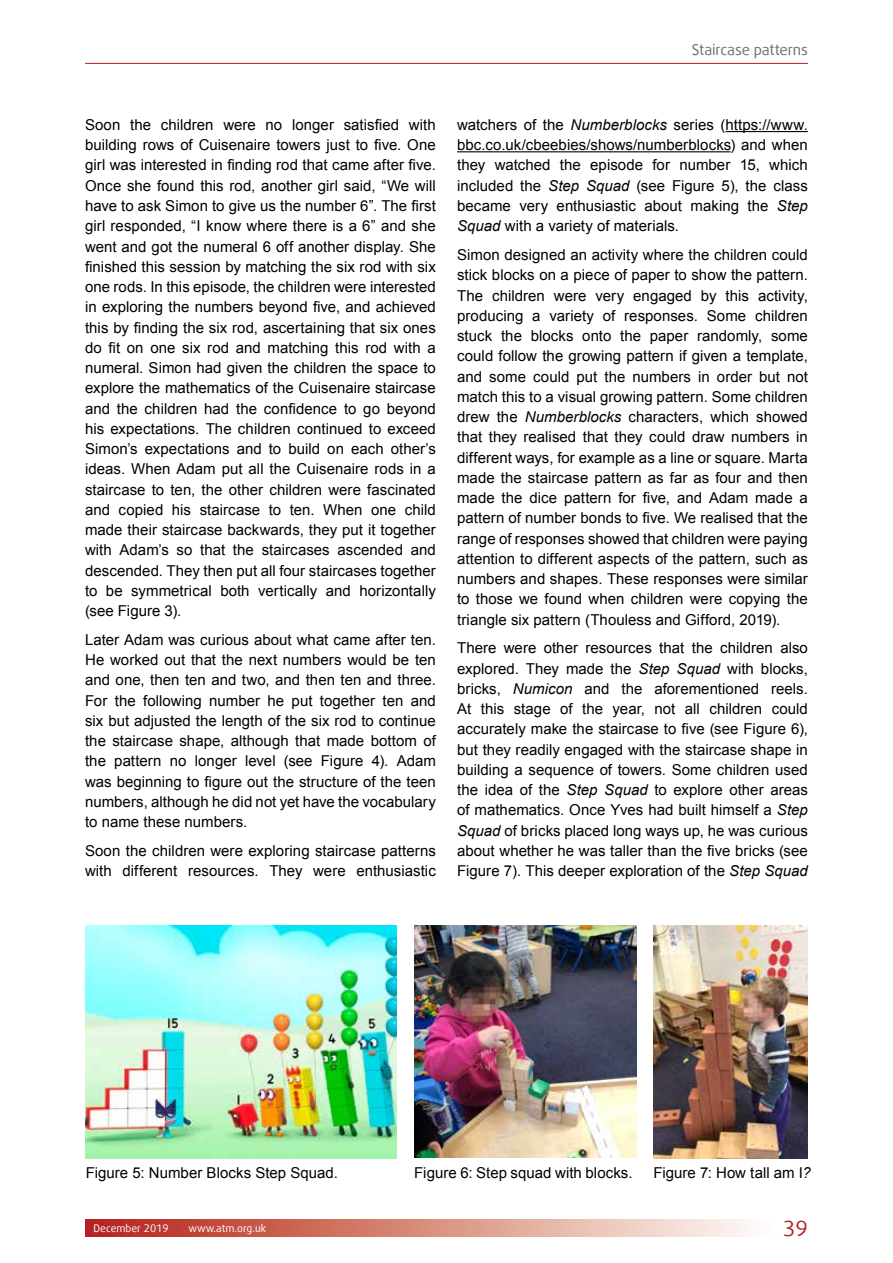
<style>
.page{position:relative;width:893px;height:1263px;background:#fff}
.page>*{position:absolute;margin:0;border:0;box-sizing:border-box;transform-origin:0 0}
.t1{font:21px "Daxline Cyr TF";color:#b62022}
.t2{font:15px/20.2px "Arial";letter-spacing:.005em;color:#000;text-align:justify}
.t3{font:15px "Daxline Cyr TF";letter-spacing:-.01em;color:#706f6f}
.t4{font:10.5px "Daxline Cyr TF";color:#fff}
.s1{font-style:italic}
</style>
<div class="page">
<hr style="left:85px;top:63px;width:723px;height:1px;background:#b62022">
<div style="left:85px;top:1219px;width:689px;height:18px;background:linear-gradient(to right,#b52112,#fefff4)"></div>
<hr style="left:725px;top:131px;width:83px;height:1px;background:#000">
<hr style="left:457px;top:151px;width:273px;height:1px;background:#000">
<img style="left:85px;top:926px;width:312px;height:232px">
<img style="left:414px;top:926px;width:222px;height:232px">
<img style="left:653px;top:926px;width:155px;height:232px">
<p class="t3" style="left:692px;top:40px;width:118px">Staircase patterns</p>
<p class="t2" style="left:85px;top:115px;width:352px">Soon the children were no longer satisfied with building rows of Cuisenaire towers just to five. One girl was interested in finding rod that came after five.<br>Once she found this rod, another girl said, “We will have to ask Simon to give us the number 6”. The first girl responded, “I know where there is a 6” and she went and got the numeral 6 off another display. She finished this session by matching the six rod with six one rods. In this episode, the children were interested in exploring the numbers beyond five, and achieved this by finding the six rod, ascertaining that six ones do fit on one six rod and matching this rod with a numeral. Simon had given the children the space to explore the mathematics of the Cuisenaire staircase and the children had the confidence to go beyond his expectations. The children continued to exceed Simon’s expectations and to build on each other’s ideas. When Adam put all the Cuisenaire rods in a staircase to ten, the other children were fascinated and copied his staircase to ten. When one child made their staircase backwards, they put it together with Adam’s so that the staircases ascended and descended. They then put all four staircases together to be symmetrical both vertically and horizontally (see Figure 3).</p>
<p class="t2" style="left:85px;top:629px;width:352px">Later Adam was curious about what came after ten.<br>He worked out that the next numbers would be ten and one, then ten and two, and then ten and three.<br>For the following number he put together ten and six but adjusted the length of the six rod to continue the staircase shape, although that made bottom of the pattern no longer level (see Figure 4). Adam was beginning to figure out the structure of the teen numbers, although he did not yet have the vocabulary to name these numbers.</p>
<p class="t2" style="left:85px;top:841px;width:352px">Soon the children were exploring staircase patterns with different resources. They were enthusiastic</p>
<p class="t2" style="left:457px;top:115px;width:352px">watchers of the <span class="s1">Numberblocks</span> series (https://www. bbc.co.uk/cbeebies/shows/numberblocks) and when they watched the episode for number 15, which included the <span class="s1">Step Squad</span> (see Figure 5), the class became very enthusiastic about making the <span class="s1">Step Squad</span> with a variety of materials.</p>
<p class="t2" style="left:457px;top:245px;width:352px">Simon designed an activity where the children could stick blocks on a piece of paper to show the pattern.<br>The children were very engaged by this activity, producing a variety of responses. Some children stuck the blocks onto the paper randomly, some could follow the growing pattern if given a template, and some could put the numbers in order but not match this to a visual growing pattern. Some children drew the <span class="s1">Numberblocks</span> characters, which showed that they realised that they could draw numbers in different ways, for example as a line or square. Marta made the staircase pattern as far as four and then made the dice pattern for five, and Adam made a pattern of number bonds to five. We realised that the range of responses showed that children were paying attention to different aspects of the pattern, such as numbers and shapes. These responses were similar to those we found when children were copying the triangle six pattern (Thouless and Gifford, 2019).</p>
<p class="t2" style="left:457px;top:638px;width:352px">There were other resources that the children also explored. They made the <span class="s1">Step Squad</span> with blocks, bricks, <span class="s1">Numicon</span> and the aforementioned reels.<br>At this stage of the year, not all children could accurately make the staircase to five (see Figure 6), but they readily engaged with the staircase shape in building a sequence of towers. Some children used the idea of the <span class="s1">Step Squad</span> to explore other areas of mathematics. Once Yves had built himself a <span class="s1">Step Squad</span> of bricks placed long ways up, he was curious about whether he was taller than the five bricks (see Figure 7). This deeper exploration of the <span class="s1">Step Squad</span></p>
<p class="t2" style="left:86px;top:1163px;width:254px">Figure 5: Number Blocks Step Squad.</p>
<p class="t2" style="left:414px;top:1163px;width:220px">Figure 6: Step squad with blocks.</p>
<p class="t2" style="left:653px;top:1163px;width:159px">Figure 7: How tall am I<span class="s1">?</span></p>
<p class="t4" style="left:94px;top:1222px;width:77px">December 2019</p>
<p class="t4" style="left:188px;top:1222px;width:79px">www.atm.org.uk</p>
<h1 class="t1" style="left:783px;top:1215px;width:26px">39</h1>
</div>
